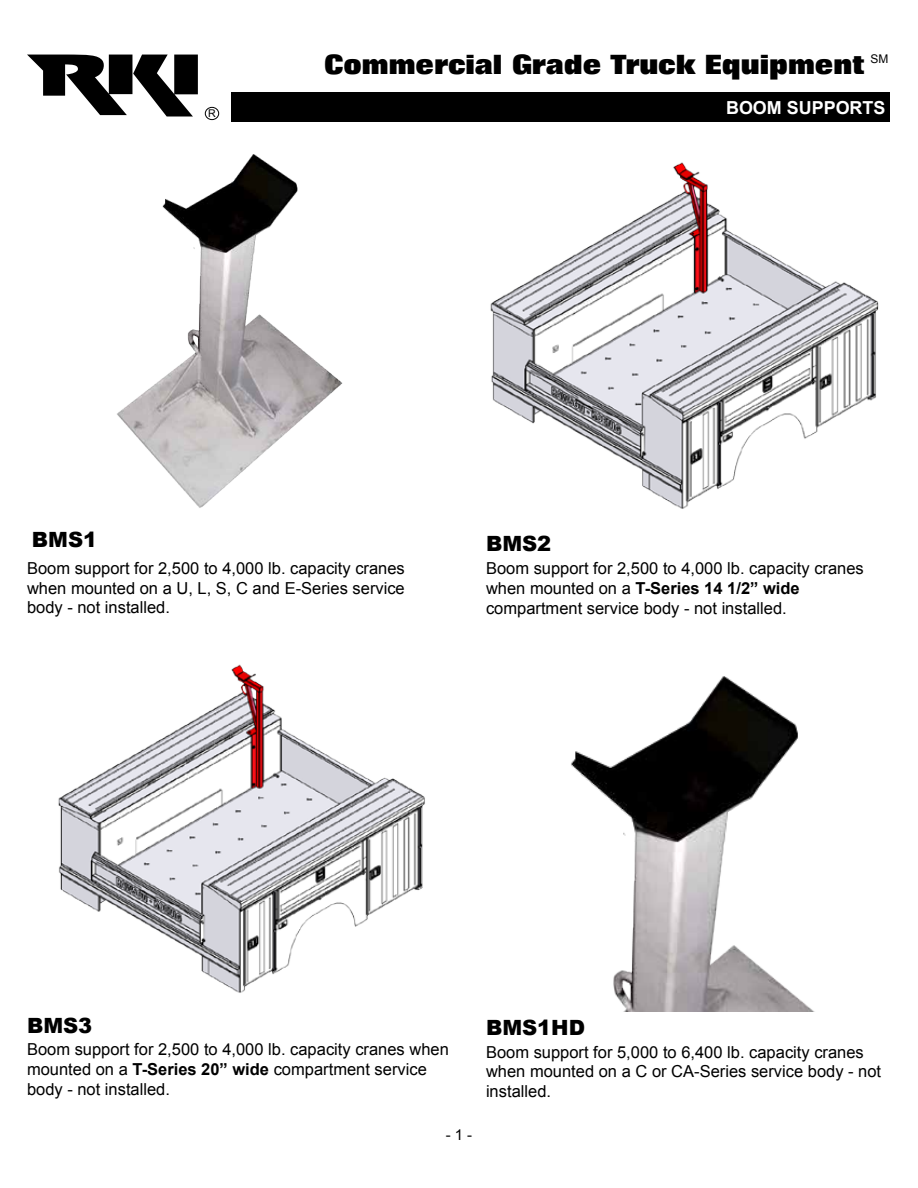
<style>
.page{position:relative;width:918px;height:1188px;background:#fff}
.page>*{position:absolute;margin:0;border:0;box-sizing:border-box;transform-origin:0 0}
.t1{font:800 26.85px "Folio";color:#000}
.t2{font:900 21px "Arial";color:#000}
.t3{font:700 18px "Arial";color:#fff}
.t4{font:16.5px/19.8px "Arial";color:#000}
.t5{font:15px "Arial";color:#000}
.t6{font:12px "Arial";color:#000}
.t7{font:10.65px "Arial";color:#000}
.s1{font-weight:700}
</style>
<div class="page">
<svg style="left:27px;top:55px;width:171px;height:62px"></svg>
<div style="left:205px;top:107px;width:14px;height:13px;border:1px solid #000;border-radius:50%"></div>
<div style="left:232px;top:92px;width:658px;height:30px;background:#000"></div>
<img style="left:490px;top:162px;width:389px;height:347px">
<img style="left:117px;top:154px;width:226px;height:354px">
<img style="left:571px;top:676px;width:244px;height:336px">
<img style="left:58px;top:664px;width:367px;height:329px">
<h1 class="t1" style="left:324px;top:50px;width:541px">Commercial Grade Truck Equipment</h1>
<p class="t6" style="left:870px;top:51px;width:19px">SM</p>
<p class="t7" style="left:208px;top:106px;width:9px">R</p>
<p class="t3" style="left:726px;top:95px;width:161px">BOOM SUPPORTS</p>
<p class="t2" style="left:32px;top:524px;width:67px">BMS1</p>
<p class="t4" style="left:27px;top:558px;width:379px;text-align:justify">Boom support for 2,500 to 4,000 lb. capacity cranes when mounted on a U, L, S, C and E-Series service body - not installed.</p>
<p class="t2" style="left:486px;top:529px;width:67px">BMS2</p>
<p class="t4" style="left:486px;top:558px;width:379px">Boom support for 2,500 to 4,000 lb. capacity cranes when mounted on a <span class="s1">T-Series 14 1/2” wide </span>compartment service body - not installed.</p>
<p class="t2" style="left:27px;top:1011px;width:67px">BMS3</p>
<p class="t4" style="left:27px;top:1040px;width:423px">Boom support for 2,500 to 4,000 lb. capacity cranes when mounted on a <span class="s1">T-Series 20” wide</span> compartment service body - not installed.</p>
<p class="t5" style="left:446px;top:1125px;width:28px">- 1 -</p>
<p class="t2" style="left:486px;top:1012px;width:101px">BMS1HD</p>
<p class="t4" style="left:486px;top:1042px;width:397px">Boom support for 5,000 to 6,400 lb. capacity cranes when mounted on a C or CA-Series service body - not installed.</p>
</div>
